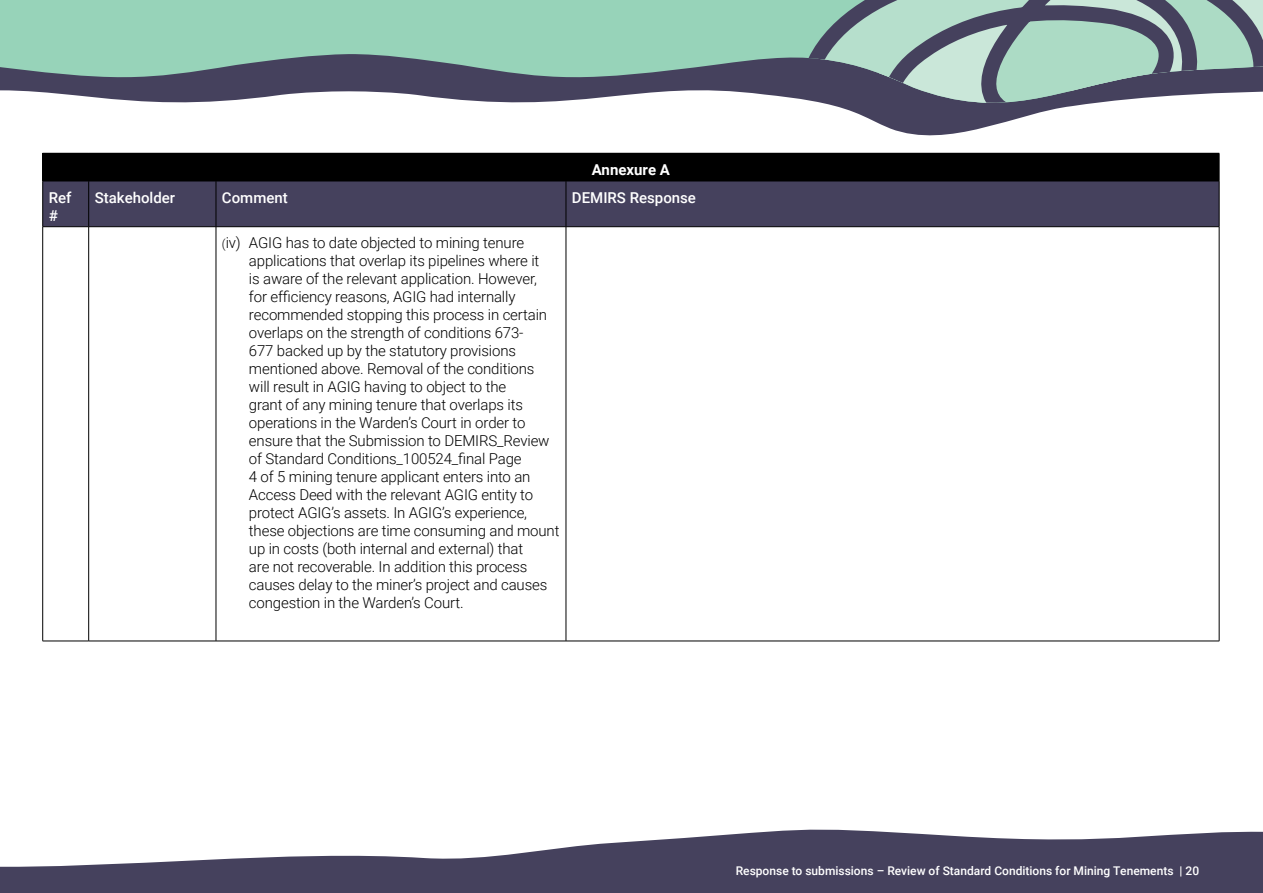
<style>
.page{position:relative;width:1263px;height:893px;background:#fff}
.page>*{position:absolute;margin:0;border:0;box-sizing:border-box;transform-origin:0 0}
.P_-_Paragraph_10pt{font:300 15px/18px "Roboto";letter-spacing:-.01em;color:#000}
.P_-_Paragraph_10pt-2{font:500 15px/18px "Roboto";color:#fff}
.P_-_Paragraph_10pt-3{font:700 15px "Roboto";color:#fff}
.t1{font:500 12px "Roboto";color:#fff}
.s1{font-size:12px}
</style>
<div class="page">
<svg style="left:0;top:829px;width:1263px;height:64px;fill:#45415d"></svg>
<svg style="left:876px;top:122px;width:129px;height:14px;fill:#45415d"></svg>
<svg style="left:0;top:0;width:749px;height:103px;background:#87ada4"></svg>
<svg style="left:749px;top:0;width:514px;height:122px;background:#90a4a5"></svg>
<div style="left:43px;top:153px;width:1176px;height:28px;background:#000"></div>
<div style="left:43px;top:182px;width:1176px;height:44px;background:#45415d"></div>
<svg style="left:42px;top:153px;width:1px;height:28px"></svg>
<svg style="left:1219px;top:153px;width:1px;height:28px"></svg>
<hr style="left:43px;top:181px;width:46px;height:1px;background:#000">
<hr style="left:42px;top:181px;width:1px;height:46px;background:#000">
<hr style="left:89px;top:181px;width:127px;height:1px;background:#000">
<hr style="left:88px;top:181px;width:1px;height:46px;background:#000">
<hr style="left:216px;top:181px;width:350px;height:1px;background:#000">
<hr style="left:216px;top:181px;width:1px;height:46px;background:#000">
<hr style="left:566px;top:181px;width:653px;height:1px;background:#000">
<hr style="left:566px;top:181px;width:1px;height:46px;background:#000">
<hr style="left:1219px;top:181px;width:1px;height:46px;background:#000">
<hr style="left:43px;top:226px;width:46px;height:1px;background:#000">
<hr style="left:89px;top:226px;width:127px;height:1px;background:#000">
<hr style="left:216px;top:226px;width:350px;height:1px;background:#000">
<hr style="left:566px;top:226px;width:653px;height:1px;background:#000">
<hr style="left:42px;top:227px;width:1px;height:414px;background:#000">
<hr style="left:88px;top:227px;width:1px;height:414px;background:#000">
<hr style="left:216px;top:227px;width:1px;height:414px;background:#000">
<hr style="left:566px;top:227px;width:1px;height:414px;background:#000">
<hr style="left:1219px;top:227px;width:1px;height:414px;background:#000">
<hr style="left:43px;top:641px;width:46px;height:1px;background:#000">
<hr style="left:89px;top:641px;width:127px;height:1px;background:#000">
<hr style="left:216px;top:641px;width:350px;height:1px;background:#000">
<hr style="left:566px;top:641px;width:653px;height:1px;background:#000">
<h2 class="P_-_Paragraph_10pt-3" style="left:592px;top:159px;width:80px">Annexure A</h2>
<h2 class="P_-_Paragraph_10pt-2" style="left:49px;top:188px;width:24px">Ref #</h2>
<h2 class="P_-_Paragraph_10pt-2" style="left:95px;top:188px;width:82px">Stakeholder</h2>
<h2 class="P_-_Paragraph_10pt-2" style="left:222px;top:188px;width:67px">Comment</h2>
<h2 class="P_-_Paragraph_10pt-2" style="left:572px;top:188px;width:126px">DEMIRS Response</h2>
<h2 class="P_-_Paragraph_10pt" style="left:249px;top:234px;width:312px;text-indent:-27px"><span class="s1">(</span>iv) AGIG has to date objected to mining tenure applications that overlap its pipelines where it<br>is aware of the relevant application. However,<br>for efficiency reasons, AGIG had internally recommended stopping this process in certain overlaps on the strength of conditions 673-<br>677 backed up by the statutory provisions mentioned above. Removal of the conditions<br>will result in AGIG having to object to the<br>grant of any mining tenure that overlaps its operations in the Warden’s Court in order to ensure that the Submission to DEMIRS_Review of Standard Conditions_100524_final Page<br>4 of 5 mining tenure applicant enters into an Access Deed with the relevant AGIG entity to protect AGIG’s assets. In AGIG’s experience, these objections are time consuming and mount up in costs (both internal and external) that<br>are not recoverable. In addition this process causes delay to the miner’s project and causes congestion in the Warden’s Court.</h2>
<p class="t1" style="left:736px;top:862px;width:465px">Response to submissions – Review of Standard Conditions for Mining Tenements | 20</p>
</div>
